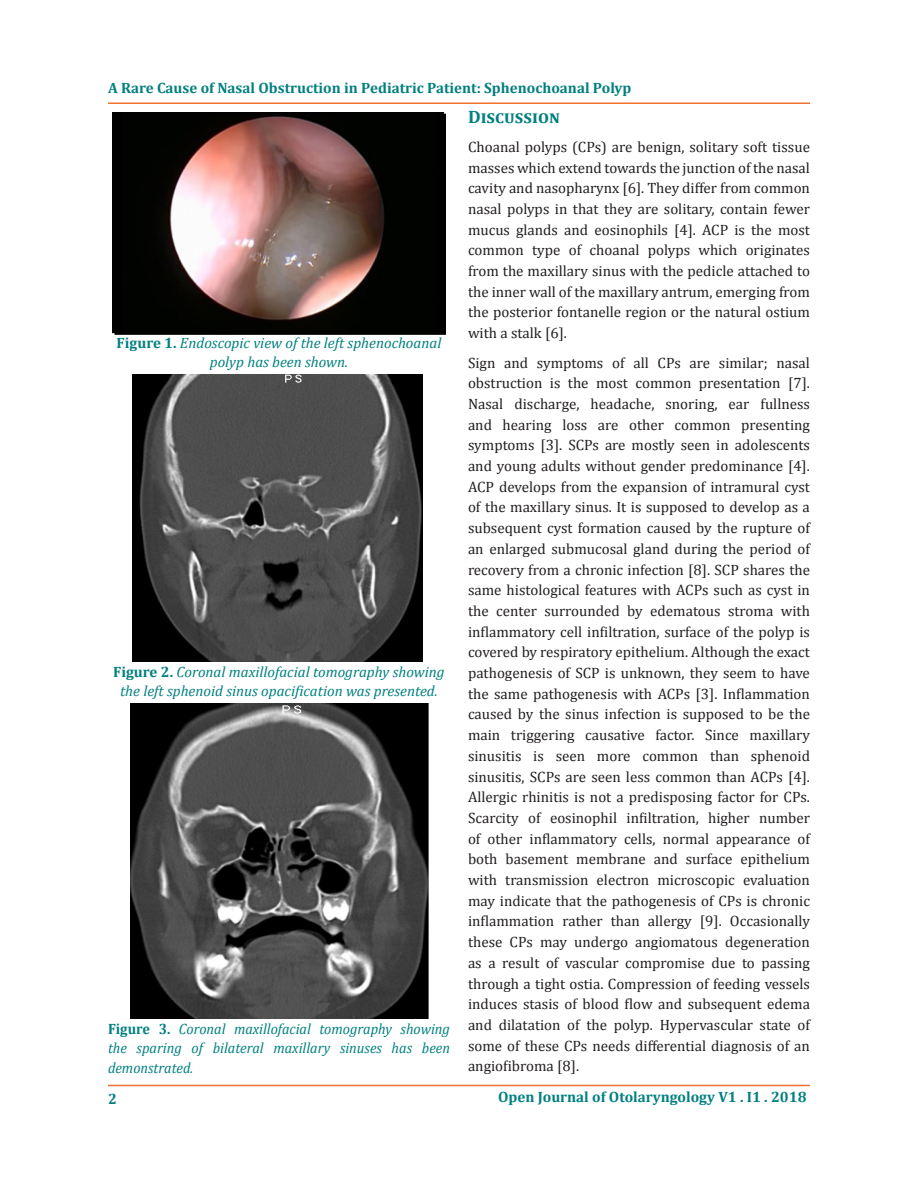
<style>
.page{position:relative;width:918px;height:1188px;background:#fff}
.page>*{position:absolute;margin:0;border:0;box-sizing:border-box;transform-origin:0 0}
.t1{font:700 18px "Cambria";color:#008080}
.t2{font:15px/20.7px "Cambria";color:#231f20;text-align:justify}
.t3{font:italic 15px/19.5px "Cambria";color:#008080;text-align:center}
.t4{font:italic 15px/19.5px "Cambria";color:#008080;text-align:justify;scale:.95 1}
.t5{font:700 15px "Cambria";color:#007f80}
.t6{font:700 15px "Cambria";color:#008080}
.s1{font-weight:700;font-style:normal}
</style>
<div class="page">
<hr style="left:108px;top:1085px;width:702px;height:1px;background:#f37232">
<hr style="left:108px;top:102px;width:702px;height:2px;background:#f37131">
<img style="left:113px;top:113px;width:332px;height:221px">
<img style="left:133px;top:374px;width:290px;height:288px">
<img style="left:131px;top:703px;width:298px;height:315px">
<p class="t5" style="left:108px;top:77px;width:525px">A Rare Cause of Nasal Obstruction in Pediatric Patient: Sphenochoanal Polyp</p>
<p class="t3" style="left:117px;top:332px;width:326px"><span class="s1">Figure 1.</span> Endoscopic view of the left sphenochoanal polyp has been shown.</p>
<p class="t3" style="left:113px;top:661px;width:333px"><span class="s1">Figure 2.</span> Coronal maxillofacial tomography showing the left sphenoid sinus opacification was presented.</p>
<p class="t4" style="left:108px;top:1018px;width:361px"><span class="s1">Figure 3.</span> Coronal maxillofacial tomography showing the sparing of bilateral maxillary sinuses has been demonstrated.</p>
<p class="t1" style="left:468px;top:104px;width:93px">Discussion</p>
<p class="t2" style="left:468px;top:136px;width:344px">Choanal polyps (CPs) are benign, solitary soft tissue masses which extend towards the junction of the nasal cavity and nasopharynx [6]. They differ from common nasal polyps in that they are solitary, contain fewer mucus glands and eosinophils [4]. ACP is the most common type of choanal polyps which originates from the maxillary sinus with the pedicle attached to the inner wall of the maxillary antrum, emerging from the posterior fontanelle region or the natural ostium with a stalk [6].</p>
<p class="t2" style="left:468px;top:352px;width:344px">Sign and symptoms of all CPs are similar; nasal obstruction is the most common presentation [7].<br>Nasal discharge, headache, snoring, ear fullness and hearing loss are other common presenting symptoms [3]. SCPs are mostly seen in adolescents and young adults without gender predominance [4].<br>ACP develops from the expansion of intramural cyst of the maxillary sinus. It is supposed to develop as a subsequent cyst formation caused by the rupture of an enlarged submucosal gland during the period of recovery from a chronic infection [8]. SCP shares the same histological features with ACPs such as cyst in the center surrounded by edematous stroma with inflammatory cell infiltration, surface of the polyp is covered by respiratory epithelium. Although the exact pathogenesis of SCP is unknown, they seem to have the same pathogenesis with ACPs [3]. Inflammation caused by the sinus infection is supposed to be the main triggering causative factor. Since maxillary sinusitis is seen more common than sphenoid sinusitis, SCPs are seen less common than ACPs [4].<br>Allergic rhinitis is not a predisposing factor for CPs.<br>Scarcity of eosinophil infiltration, higher number of other inflammatory cells, normal appearance of both basement membrane and surface epithelium with transmission electron microscopic evaluation may indicate that the pathogenesis of CPs is chronic inflammation rather than allergy [9]. Occasionally these CPs may undergo angiomatous degeneration as a result of vascular compromise due to passing through a tight ostia. Compression of feeding vessels induces stasis of blood flow and subsequent edema and dilatation of the polyp. Hypervascular state of some of these CPs needs differential diagnosis of an angiofibroma [8].</p>
<p class="t6" style="left:108px;top:1089px;width:10px">2</p>
<p class="t6" style="left:498px;top:1086px;width:310px">Open Journal of Otolaryngology V1 . I1 . 2018</p>
</div>
